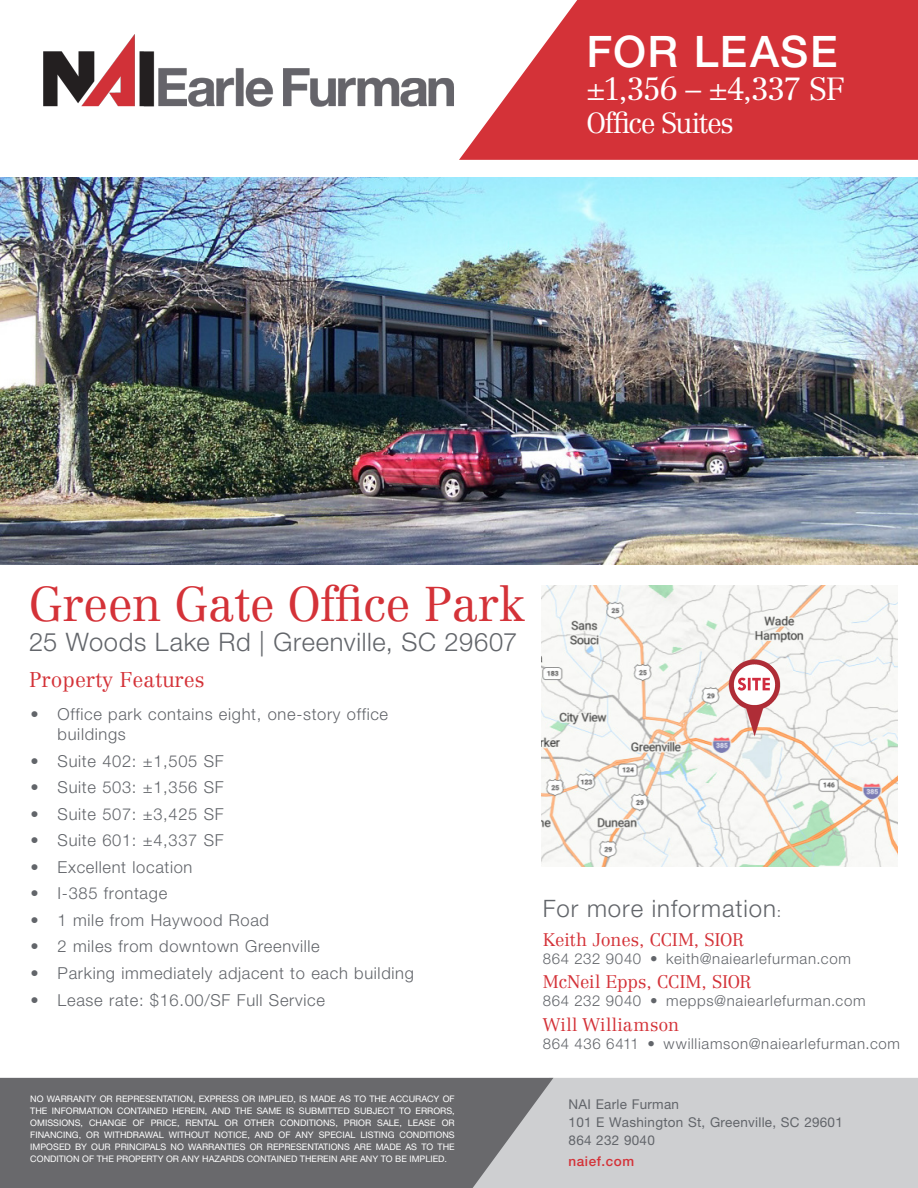
<style>
.page{position:relative;width:918px;height:1188px;background:#fff}
.page>*{position:absolute;margin:0;border:0;box-sizing:border-box;transform-origin:0 0}
.t1{font:300 48px "Centennial LT Std";letter-spacing:-.01em;color:#d43238}
.t2{font:500 43.5px "Helvetica Neue LT Std";letter-spacing:.03em;color:#fff}
.t3{font:300 31.5px "Centennial LT Std";letter-spacing:-.07em;color:#fff}
.t4{font:300 28.5px "Centennial LT Std";letter-spacing:-.04em;color:#fff}
.t5{font:300 25.5px "Helvetica Neue LT Std";letter-spacing:.025em;color:#62656a}
.t6{font:300 24px "Helvetica Neue LT Std";letter-spacing:.04em;color:#62656a}
.t7{font:300 21px "Centennial LT Std";color:#d43238}
.t8{font:300 18px "Centennial LT Std";letter-spacing:-.005em;color:#d43238}
.t9{font:300 18px "Centennial LT Std";letter-spacing:.02em;color:#d43238}
.t10{font:300 16.5px/19.8px "Helvetica Neue LT Std";letter-spacing:.04em;color:#62656a}
.t11{font:300 15px "Helvetica Neue LT Std";letter-spacing:.045em;color:#62656a}
.t12{font:13.5px "Helvetica Neue LT Std";letter-spacing:.02em;color:#62656a}
.t13{font:500 13.5px "Helvetica Neue LT Std";letter-spacing:.04em;color:#d43238}
.t14{font:9px/12.1px "Helvetica Neue LT Std";color:#fff;text-align:justify}
.s1{font-weight:400;font-size:13.5px}
</style>
<div class="page">
<img style="left:541px;top:585px;width:356px;height:281px">
<div style="left:553px;top:1078px;width:365px;height:110px;background:#cecfd1"></div>
<svg style="left:0;top:1078px;width:553px;height:110px;background:#707073"></svg>
<svg style="left:459px;top:0;width:459px;height:160px;background:#d94e53"></svg>
<img style="left:43px;top:34px;width:411px;height:73px">
<img style="left:0;top:177px;width:918px;height:387px">
<img style="left:727px;top:657px;width:55px;height:81px">
<p class="t2" style="left:586px;top:26px;width:252px">FOR LEASE</p>
<p class="t3" style="left:586px;top:71px;width:260px">±1,356 – ±4,337 SF</p>
<p class="t4" style="left:586px;top:106px;width:149px">Office Suites</p>
<p class="t1" style="left:29px;top:575px;width:498px">Green Gate Office Park</p>
<p class="t5" style="left:29px;top:627px;width:490px">25 Woods Lake Rd | Greenville, SC 29607</p>
<p class="t7" style="left:29px;top:667px;width:177px">Property Features</p>
<p class="t10" style="left:58px;top:704px;width:332px;text-indent:-27px">• Office park contains eight, one-story office buildings</p>
<p class="t10" style="left:31px;top:750px;width:194px">• Suite 402: ±1,505 SF</p>
<p class="t10" style="left:31px;top:777px;width:194px">• Suite 503: ±1,356 SF</p>
<p class="t10" style="left:31px;top:804px;width:194px">• Suite 507: ±3,425 SF</p>
<p class="t10" style="left:31px;top:830px;width:194px">• Suite 601: ±4,337 SF</p>
<p class="t10" style="left:31px;top:857px;width:163px">• Excellent location</p>
<p class="t10" style="left:31px;top:883px;width:138px">• I-385 frontage</p>
<p class="t10" style="left:31px;top:910px;width:240px">• 1 mile from Haywood Road</p>
<p class="t10" style="left:31px;top:936px;width:291px">• 2 miles from downtown Greenville</p>
<p class="t10" style="left:31px;top:963px;width:385px">• Parking immediately adjacent to each building</p>
<p class="t10" style="left:31px;top:989px;width:296px">• Lease rate: $16.00/SF Full Service</p>
<p class="t6" style="left:543px;top:894px;width:240px">For more information<span class="s1">:</span></p>
<p class="t8" style="left:543px;top:929px;width:203px">Keith Jones, CCIM, SIOR</p>
<p class="t11" style="left:543px;top:949px;width:310px">864 232 9040 • keith@naiearlefurman.com</p>
<p class="t8" style="left:543px;top:971px;width:210px">McNeil Epps, CCIM, SIOR</p>
<p class="t11" style="left:543px;top:992px;width:324px">864 232 9040 • mepps@naiearlefurman.com</p>
<p class="t9" style="left:543px;top:1014px;width:138px">Will Williamson</p>
<p class="t11" style="left:543px;top:1035px;width:359px">864 436 6411 • wwilliamson@naiearlefurman.com</p>
<p class="t14" style="left:30px;top:1092px;width:426px">NO WARRANTY OR REPRESENTATION, EXPRESS OR IMPLIED, IS MADE AS TO THE ACCURACY OF THE INFORMATION CONTAINED HEREIN, AND THE SAME IS SUBMITTED SUBJECT TO ERRORS, OMISSIONS, CHANGE OF PRICE, RENTAL OR OTHER CONDITIONS, PRIOR SALE, LEASE OR FINANCING, OR WITHDRAWAL WITHOUT NOTICE, AND OF ANY SPECIAL LISTING CONDITIONS IMPOSED BY OUR PRINCIPALS NO WARRANTIES OR REPRESENTATIONS ARE MADE AS TO THE CONDITION OF THE PROPERTY OR ANY HAZARDS CONTAINED THEREIN ARE ANY TO BE IMPLIED.</p>
<p class="t12" style="left:569px;top:1096px;width:112px">NAI Earle Furman</p>
<p class="t12" style="left:569px;top:1114px;width:276px">101 E Washington St, Greenville, SC 29601</p>
<p class="t12" style="left:569px;top:1132px;width:88px">864 232 9040</p>
<p class="t13" style="left:569px;top:1153px;width:67px">naief.com</p>
</div>
